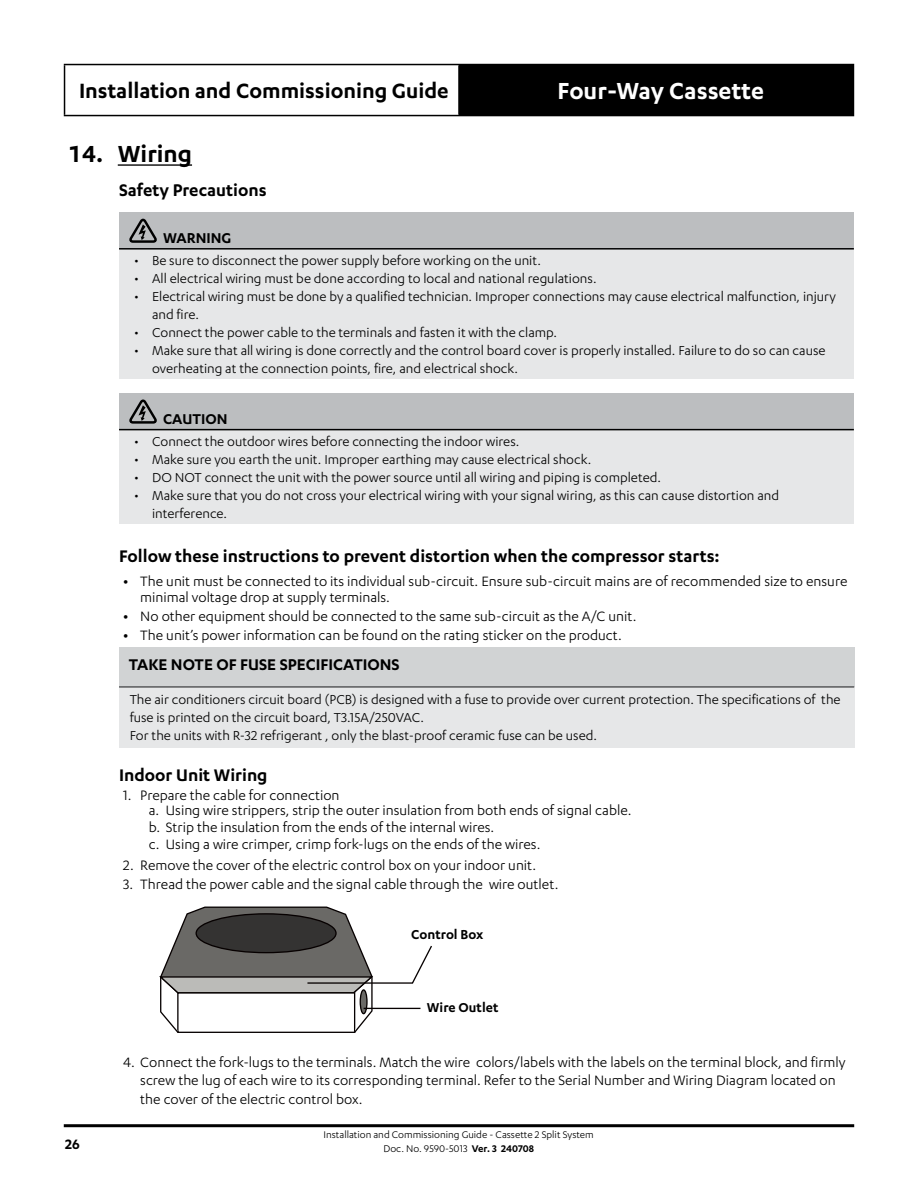
<style>
.page{position:relative;width:918px;height:1188px;background:#fff}
.page>*{position:absolute;margin:0;border:0;box-sizing:border-box;transform-origin:0 0}
.t1{font:600 27px "Karbon";color:#fff}
.t2{font:600 27px "Karbon";color:#000}
.t3{font:600 24px "Karbon";color:#000}
.t4{font:600 19.5px "Karbon";color:#000}
.t5{font:600 18px "Karbon";color:#000}
.t6{font:600 16.5px "Karbon";color:#000}
.t7{font:15.75px/18.9px "Karbon";color:#000}
.t8{font:600 15.75px "Karbon";color:#000}
.t9{font:15px/18px "Karbon";color:#000}
.t10{font:600 15px "Karbon";color:#000}
.t11{font:11.25px/13.5px "Karbon";color:#000;text-align:center}
.s1{font-weight:600}
</style>
<div class="page">
<hr style="left:64px;top:1124px;width:790px;height:3px;background:#000">
<div style="left:459px;top:65px;width:394px;height:51px;background:#000"></div>
<hr style="left:64px;top:64px;width:395px;height:1px;background:#000">
<hr style="left:64px;top:65px;width:1px;height:50px;background:#000">
<hr style="left:459px;top:64px;width:395px;height:1px;background:#000">
<hr style="left:458px;top:65px;width:2px;height:50px;background:#000">
<hr style="left:853px;top:65px;width:1px;height:50px;background:#000">
<hr style="left:64px;top:115px;width:395px;height:1px;background:#000">
<hr style="left:459px;top:115px;width:395px;height:1px;background:#000">
<hr style="left:118px;top:164px;width:74px;height:2px;background:#000">
<div style="left:119px;top:213px;width:735px;height:36px;background:#bcbec0"></div>
<div style="left:119px;top:249px;width:735px;height:130px;background:#e6e7e8"></div>
<hr style="left:119px;top:248px;width:735px;height:2px;background:#000">
<svg style="left:129px;top:218px;width:28px;height:25px"></svg>
<div style="left:119px;top:394px;width:735px;height:36px;background:#bcbec0"></div>
<div style="left:119px;top:430px;width:735px;height:94px;background:#e6e7e8"></div>
<hr style="left:119px;top:429px;width:735px;height:1px;background:#000">
<svg style="left:129px;top:399px;width:28px;height:25px"></svg>
<div style="left:119px;top:648px;width:735px;height:39px;background:#d1d3d4"></div>
<div style="left:119px;top:687px;width:735px;height:61px;background:#e6e7e8"></div>
<hr style="left:119px;top:686px;width:735px;height:2px;background:#58595b">
<svg style="left:159px;top:907px;width:273px;height:126px"></svg>
<h2 class="t3" style="left:79px;top:77px;width:371px">Installation and Commissioning Guide</h2>
<h1 class="t1" style="left:558px;top:76px;width:208px">Four-Way Cassette</h1>
<h1 class="t2" style="left:68px;top:139px;width:126px">14. Wiring</h1>
<h3 class="t4" style="left:119px;top:179px;width:149px">Safety Precautions</h3>
<p class="t6" style="left:163px;top:228px;width:70px">WARNING</p>
<p class="t9" style="left:134px;top:251px;width:409px">• Be sure to disconnect the power supply before working on the unit.</p>
<p class="t9" style="left:134px;top:269px;width:464px">• All electrical wiring must be done according to local and national regulations.</p>
<p class="t9" style="left:152px;top:287px;width:685px;text-indent:-18px">• Electrical wiring must be done by a qualified technician. Improper connections may cause electrical malfunction, injury and fire.</p>
<p class="t9" style="left:134px;top:323px;width:425px">• Connect the power cable to the terminals and fasten it with the clamp.</p>
<p class="t9" style="left:152px;top:341px;width:675px;text-indent:-18px">• Make sure that all wiring is done correctly and the control board cover is properly installed. Failure to do so can cause overheating at the connection points, fire, and electrical shock.</p>
<p class="t6" style="left:163px;top:409px;width:66px">CAUTION</p>
<p class="t9" style="left:134px;top:432px;width:387px">• Connect the outdoor wires before connecting the indoor wires.</p>
<p class="t9" style="left:134px;top:450px;width:459px">• Make sure you earth the unit. Improper earthing may cause electrical shock.</p>
<p class="t9" style="left:134px;top:468px;width:529px">• DO NOT connect the unit with the power source until all wiring and piping is completed.</p>
<p class="t9" style="left:152px;top:486px;width:628px;text-indent:-18px">• Make sure that you do not cross your electrical wiring with your signal wiring, as this can cause distortion and interference.</p>
<h3 class="t4" style="left:119px;top:545px;width:602px">Follow these instructions to prevent distortion when the compressor starts:</h3>
<p class="t7" style="left:140px;top:572px;width:709px;line-height:16.5px;text-indent:-17px"><span class="s1">•</span> The unit must be connected to its individual sub-circuit. Ensure sub-circuit mains are of recommended size to ensure minimal voltage drop at supply terminals.</p>
<p class="t7" style="left:123px;top:606px;width:515px"><span class="s1">•</span> No other equipment should be connected to the same sub-circuit as the A/C unit.</p>
<p class="t7" style="left:123px;top:625px;width:500px"><span class="s1">•</span> The unit’s power information can be found on the rating sticker on the product.</p>
<p class="t5" style="left:129px;top:655px;width:272px">TAKE NOTE OF FUSE SPECIFICATIONS</p>
<p class="t9" style="left:130px;top:690px;width:712px">The air conditioners circuit board (PCB) is designed with a fuse to provide over current protection. The specifications of the fuse is printed on the circuit board, T3.15A/250VAC.<br>For the units with R-32 refrigerant , only the blast-proof ceramic fuse can be used.</p>
<h3 class="t4" style="left:119px;top:764px;width:150px">Indoor Unit Wiring</h3>
<p class="t7" style="left:149px;top:787px;width:484px;line-height:15px;text-indent:-26px">1. Prepare the cable for connection<br>a. Using wire strippers, strip the outer insulation from both ends of signal cable.</p>
<p class="t7" style="left:149px;top:818px;width:393px;line-height:17.1px">b. Strip the insulation from the ends of the internal wires.<br>c. Using a wire crimper, crimp fork-lugs on the ends of the wires.</p>
<p class="t7" style="left:123px;top:856px;width:415px">2. Remove the cover of the electric control box on your indoor unit.</p>
<p class="t7" style="left:123px;top:875px;width:437px">3. Thread the power cable and the signal cable through the wire outlet.</p>
<p class="t10" style="left:411px;top:926px;width:74px">Control Box</p>
<p class="t10" style="left:427px;top:999px;width:73px">Wire Outlet</p>
<p class="t8" style="left:65px;top:1135px;width:16px">26</p>
<p class="t7" style="left:140px;top:1052px;width:707px;text-indent:-17px">4. Connect the fork-lugs to the terminals. Match the wire colors/labels with the labels on the terminal block, and firmly screw the lug of each wire to its corresponding terminal. Refer to the Serial Number and Wiring Diagram located on the cover of the electric control box.</p>
<p class="t11" style="left:324px;top:1128px;width:272px">Installation and Commissioning Guide - Cassette 2 Split System<br>Doc. No. 9590-5013 <span class="s1">Ver. 3 240708</span></p>
</div>
